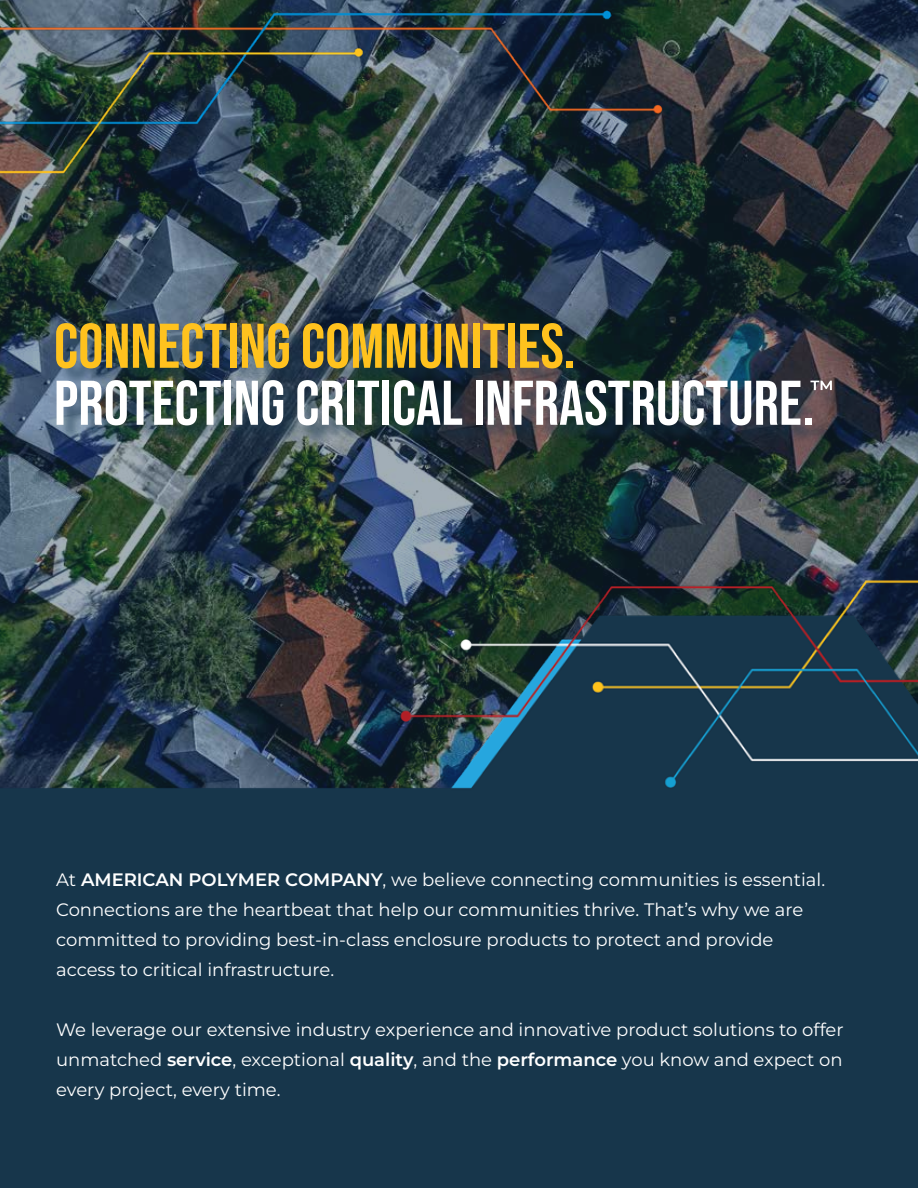
<style>
.page{position:relative;width:918px;height:1188px;background:#fff}
.page>*{position:absolute;margin:0;border:0;box-sizing:border-box;transform-origin:0 0}
.t1{font:63px "Bebas Neue";color:#fff}
.t2{font:63px "Bebas Neue";color:#ffc21e}
.t3{font:18px/30px "Montserrat";color:#fff}
.s1{font-weight:600}
</style>
<div class="page">
<img style="left:0;top:0;width:918px;height:1188px">
<div style="left:59px;top:326px;width:771px;height:118px;background:#18364b;opacity:.6"></div>
<div style="left:814px;top:383px;width:41px;height:29px;background:#132838;opacity:.75"></div>
<svg style="left:810px;top:381px;width:22px;height:9px"></svg>
<h1 class="t2" style="left:54px;top:310px;width:523px">CONNECTING COMMUNITIES.</h1>
<h1 class="t1" style="left:54px;top:367px;width:762px">PROTECTING CRITICAL INFRASTRUCTURE.</h1>
<p class="t3" style="left:56px;top:864px;width:771px">At <span class="s1">AMERICAN POLYMER COMPANY</span>, we believe connecting communities is essential.<br>Connections are the heartbeat that help our communities thrive. That’s why we are committed to providing best-in-class enclosure products to protect and provide access to critical infrastructure.</p>
<p class="t3" style="left:56px;top:1014px;width:789px;text-align:justify">We leverage our extensive industry experience and innovative product solutions to offer unmatched <span class="s1">service</span>, exceptional <span class="s1">quality</span>, and the <span class="s1">performance</span> you know and expect on every project, every time.</p>
</div>
